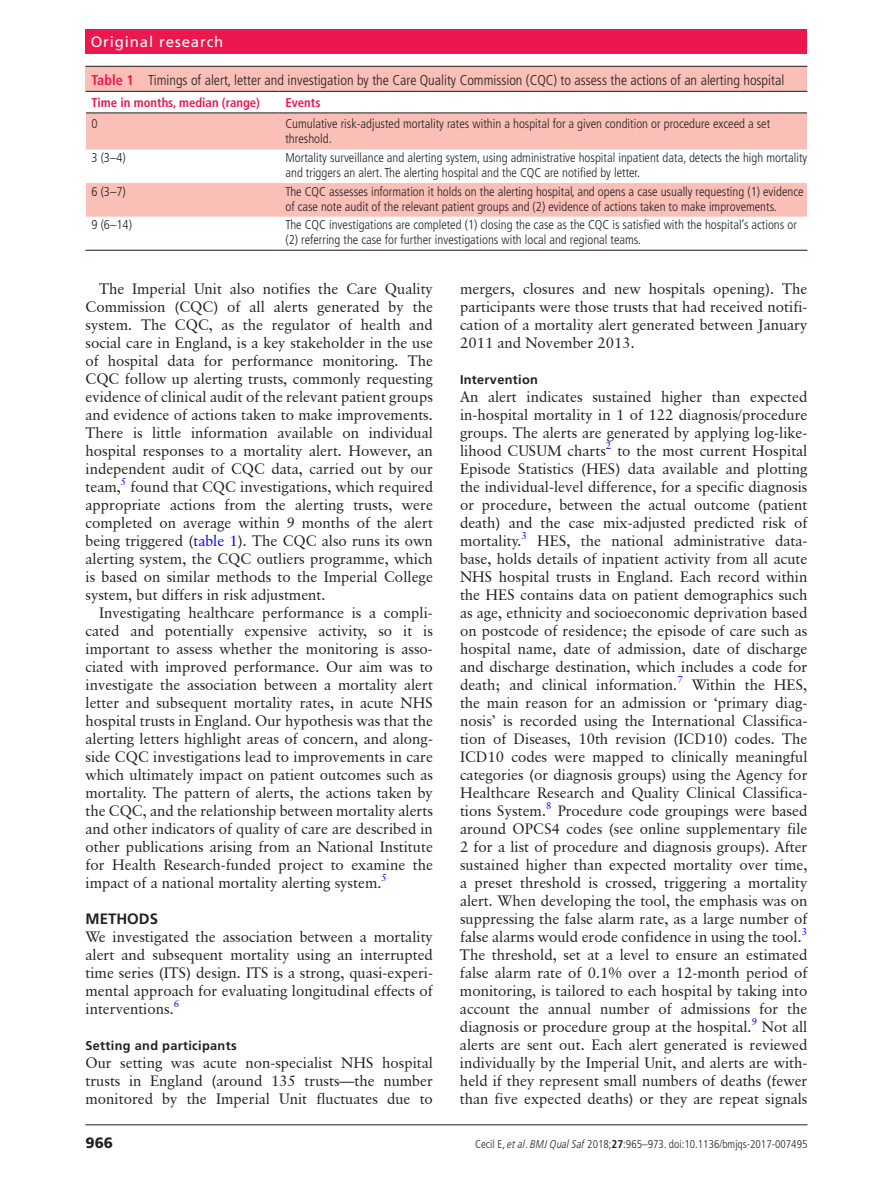
<style>
.page{position:relative;width:893px;height:1191px;background:#fff}
.page>*{position:absolute;margin:0;border:0;box-sizing:border-box;transform-origin:0 0}
.t1{font:15px/18px "Classical Garamond BT";color:#231f20;text-align:justify}
.t2{font:15px "Frutiger LT Std";letter-spacing:.055em;color:#fff}
.t3{font:700 15px "Frutiger LT Std";color:#231f20}
.t4{font:900 15px "Frutiger LT Std";color:#231f20}
.t5{font:300 condensed 14.25px "Frutiger LT Pro";color:#231f20}
.t6{font:300 condensed 12.75px/15px "Frutiger LT Pro";color:#231f20}
.t7{font:700 12.75px "Frutiger LT Std";letter-spacing:.025em;color:#231f20}
.t8{font:700 condensed 12.75px "Frutiger LT Pro";color:#ed174f}
.t9{font:300 condensed 11.25px "Frutiger LT Pro";color:#231f20}
.t10{font:9.9px "Classical Garamond BT";color:#00f}
.s1{font-weight:700;color:#ed174f}
.s2{color:#00f}
.s3{font-style:italic}
.s4{font-weight:700}
</style>
<div class="page">
<hr style="left:86px;top:1124px;width:721px;height:1px;background:#231f20">
<div style="left:86px;top:30px;width:721px;height:24px;background:#ed174f"></div>
<div style="left:86px;top:66px;width:721px;height:184px;background:#fabfb7"></div>
<hr style="left:86px;top:66px;width:721px;height:1px;background:#231f20">
<svg style="left:86px;top:149px;width:721px;height:101px;fill:#fff"></svg>
<hr style="left:86px;top:113px;width:193px;height:1px;background:#231f20">
<hr style="left:279px;top:113px;width:528px;height:1px;background:#231f20">
<hr style="left:85px;top:250px;width:194px;height:1px;background:#231f20">
<hr style="left:279px;top:250px;width:529px;height:1px;background:#231f20">
<svg style="left:85px;top:91px;width:723px;height:22px"></svg>
<p class="t2" style="left:91px;top:33px;width:134px">Original research</p>
<p class="t5" style="left:92px;top:72px;width:694px"><span class="s1">Table 1</span> Timings of alert, letter and investigation by the Care Quality Commission (CQC) to assess the actions of an alerting hospital</p>
<p class="t8" style="left:92px;top:95px;width:170px">Time in months, median (range)</p>
<p class="t8" style="left:285px;top:95px;width:37px">Events</p>
<p class="t6" style="left:92px;top:117px;width:8px">0</p>
<p class="t6" style="left:285px;top:117px;width:486px">Cumulative risk-adjusted mortality rates within a hospital for a given condition or procedure exceed a set threshold.</p>
<p class="t6" style="left:92px;top:150px;width:36px">3 (3–4)</p>
<p class="t6" style="left:285px;top:150px;width:523px">Mortality surveillance and alerting system, using administrative hospital inpatient data, detects the high mortality and triggers an alert. The alerting hospital and the CQC are notified by letter.</p>
<p class="t6" style="left:92px;top:184px;width:36px">6 (3–7)</p>
<p class="t6" style="left:285px;top:184px;width:520px">The CQC assesses information it holds on the alerting hospital, and opens a case usually requesting (1) evidence of case note audit of the relevant patient groups and (2) evidence of actions taken to make improvements.</p>
<p class="t6" style="left:92px;top:217px;width:42px">9 (6–14)</p>
<p class="t6" style="left:285px;top:217px;width:513px">The CQC investigations are completed (1) closing the case as the CQC is satisfied with the hospital’s actions or (2) referring the case for further investigations with local and regional teams.</p>
<p class="t1" style="left:85px;top:279px;width:349px;text-indent:14px">The Imperial Unit also notifies the Care Quality Commission (CQC) of all alerts generated by the system. The CQC, as the regulator of health and social care in England, is a key stakeholder in the use of hospital data for performance monitoring. The CQC follow up alerting trusts, commonly requesting evidence of clinical audit of the relevant patient groups and evidence of actions taken to make improvements.<br>There is little information available on individual hospital responses to a mortality alert. However, an independent audit of CQC data, carried out by our team,<sup>5</sup> found that CQC investigations, which required appropriate actions from the alerting trusts, were completed on average within 9 months of the alert being triggered (<span class="s2">table 1</span>). The CQC also runs its own alerting system, the CQC outliers programme, which is based on similar methods to the Imperial College system, but differs in risk adjustment.</p>
<p class="t1" style="left:85px;top:603px;width:349px;text-indent:13px">Investigating healthcare performance is a compli&shy;cated and potentially expensive activity, so it is important to assess whether the monitoring is asso&shy;ciated with improved performance. Our aim was to investigate the association between a mortality alert letter and subsequent mortality rates, in acute NHS hospital trusts in England. Our hypothesis was that the alerting letters highlight areas of concern, and along&shy;side CQC investigations lead to improvements in care which ultimately impact on patient outcomes such as mortality. The pattern of alerts, the actions taken by the CQC, and the relationship between mortality alerts and other indicators of quality of care are described in other publications arising from an National Institute for Health Research-funded project to examine the impact of a national mortality alerting system.</p>
<p class="t1" style="left:460px;top:279px;width:349px">mergers, closures and new hospitals opening). The participants were those trusts that had received notifi&shy;cation of a mortality alert generated between January 2011 and November 2013.</p>
<p class="t7" style="left:460px;top:372px;width:79px">Intervention</p>
<p class="t1" style="left:460px;top:387px;width:349px">An alert indicates sustained higher than expected in-hospital mortality in 1 of 122 diagnosis/procedure groups. The alerts are generated by applying log-like&shy;lihood CUSUM charts<sup>2</sup> to the most current Hospital Episode Statistics (HES) data available and plotting the individual-level difference, for a specific diagnosis or procedure, between the actual outcome (patient death) and the case mix-adjusted predicted risk of mortality.</p>
<p class="t10" style="left:522px;top:529px;width:7px">3</p>
<p class="t1" style="left:460px;top:531px;width:349px;text-indent:77px">HES, the national administrative data&shy;base, holds details of inpatient activity from all acute NHS hospital trusts in England. Each record within the HES contains data on patient demographics such as age, ethnicity and socioeconomic deprivation based on postcode of residence; the episode of care such as hospital name, date of admission, date of discharge and discharge destination, which includes a code for death; and clinical information.</p>
<p class="t10" style="left:677px;top:673px;width:7px">7</p>
<p class="t1" style="left:460px;top:675px;width:349px;text-indent:232px">Within the HES, the main reason for an admission or ‘primary diag&shy;nosis’ is recorded using the International Classifica&shy;tion of Diseases, 10th revision (ICD10) codes. The ICD10 codes were mapped to clinically meaningful categories (or diagnosis groups) using the Agency for Healthcare Research and Quality Clinical Classifica&shy;tions System.<sup>8</sup> Procedure code groupings were based around OPCS4 codes (see online supplementary file 2 for a list of procedure and diagnosis groups). After sustained higher than expected mortality over time, a preset threshold is crossed, triggering a mortality alert. When developing the tool, the emphasis was on suppressing the false alarm rate, as a large number of false alarms would erode confidence in using the tool.</p>
<p class="t10" style="left:382px;top:871px;width:7px">5</p>
<p class="t3" style="left:86px;top:910px;width:74px">Methods</p>
<p class="t1" style="left:86px;top:927px;width:349px">We investigated the association between a mortality alert and subsequent mortality using an interrupted time series (ITS) design. ITS is a strong, quasi-experi&shy;mental approach for evaluating longitudinal effects of interventions.<sup>6</sup></p>
<p class="t7" style="left:86px;top:1038px;width:153px">Setting and participants</p>
<p class="t1" style="left:86px;top:1053px;width:349px">Our setting was acute non-specialist NHS hospital trusts in England (around 135 trusts—the number monitored by the Imperial Unit fluctuates due to</p>
<p class="t10" style="left:802px;top:925px;width:7px">3</p>
<p class="t1" style="left:460px;top:945px;width:349px">The threshold, set at a level to ensure an estimated false alarm rate of 0.1% over a 12-month period of monitoring, is tailored to each hospital by taking into account the annual number of admissions for the diagnosis or procedure group at the hospital.<sup>9</sup> Not all alerts are sent out. Each alert generated is reviewed individually by the Imperial Unit, and alerts are with&shy;held if they represent small numbers of deaths (fewer than five expected deaths) or they are repeat signals</p>
<p class="t4" style="left:86px;top:1133px;width:29px">966</p>
<p class="t9" style="left:475px;top:1137px;width:334px">Cecil E, <span class="s3">et al</span>. <span class="s3">BMJ Qual Saf</span> 2018;<span class="s4">27</span>:965–973. doi:10.1136/bmjqs-2017-007495</p>
</div>
